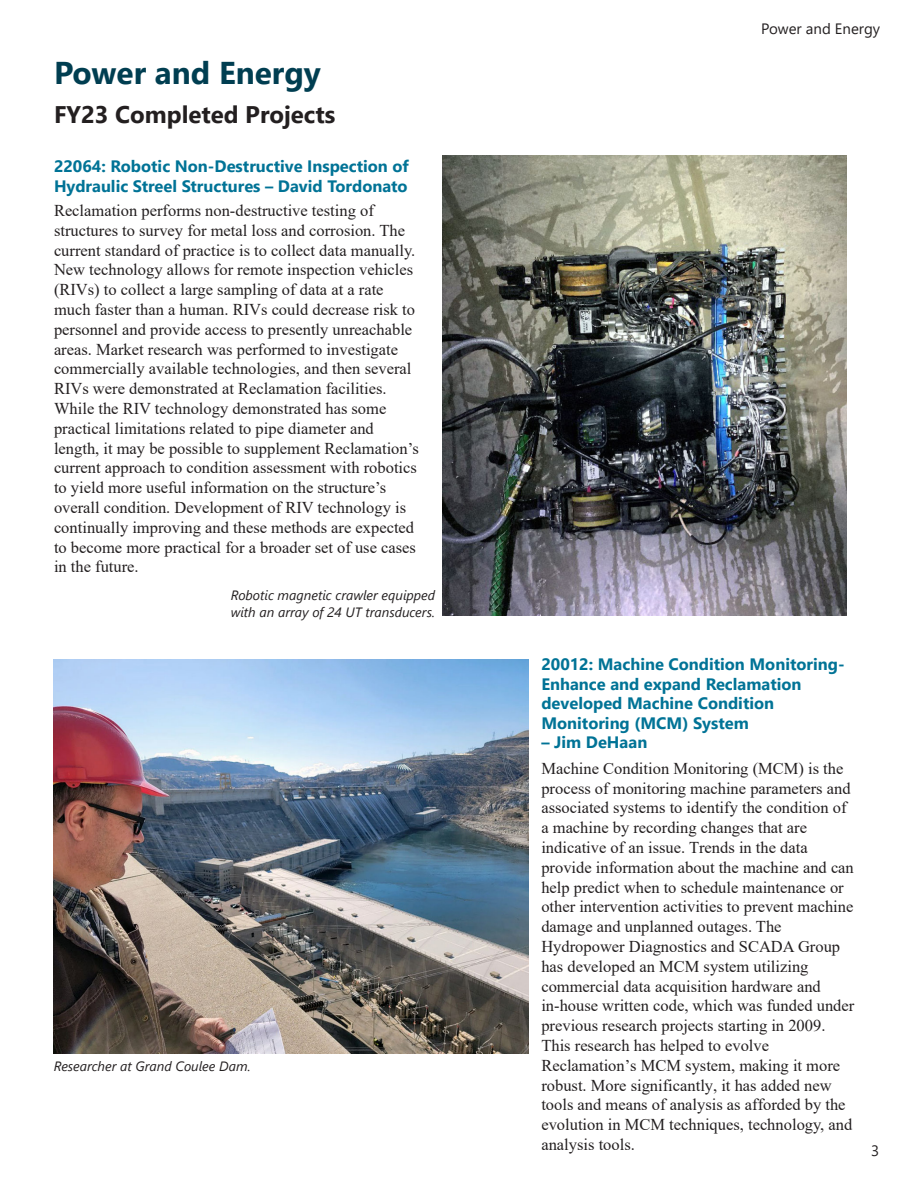
<style>
.page{position:relative;width:918px;height:1188px;background:#fff}
.page>*{position:absolute;margin:0;border:0;box-sizing:border-box;transform-origin:0 0}
.t1{font:700 31.5px "Segoe UI";color:#003e51}
.t2{font:700 24px "Segoe UI";color:#231f20}
.t3{font:16.5px/19.8px "Times New Roman";color:#231f20}
.t4{font:700 16.5px/19.5px "Segoe UI";color:#007396}
.t5{font:15px "Segoe UI";color:#231f20}
.t6{font:italic 13.5px/16.2px "Segoe UI";color:#231f20}
.s1{font-style:inherit}
.s2{font-family:"Segoe UI";font-weight:700;color:#007396}
</style>
<div class="page">
<img style="left:443px;top:156px;width:403px;height:460px">
<img style="left:54px;top:660px;width:474px;height:393px">
<h1 class="t1" style="left:54px;top:44px;width:268px">Power and Energy</h1>
<p class="t2" style="left:54px;top:92px;width:283px">FY23 Completed Projects</p>
<p class="t4" style="left:54px;top:155px;width:356px">22064: Robotic Non-Destructive Inspection of<br>Hydraulic Streel Structures – David Tordonato</p>
<p class="t3" style="left:54px;top:200px;width:363px">Reclamation performs non-destructive testing of structures to survey for metal loss and corrosion. The current standard of practice is to collect data manually.<br>New technology allows for remote inspection vehicles (RIVs) to collect a large sampling of data at a rate</p>
<p class="t3" style="left:54px;top:299px;width:363px">much faster than a human. RIVs could decrease risk to</p>
<p class="t3" style="left:54px;top:319px;width:360px">personnel and provide access to presently unreachable</p>
<p class="t3" style="left:54px;top:339px;width:346px">areas. Market research was performed to investigate</p>
<p class="t3" style="left:54px;top:358px;width:366px">commercially available technologies, and then several RIVs were demonstrated at Reclamation facilities.<br>While the RIV technology demonstrated has some practical limitations related to pipe diameter and length, it may be possible to supplement Reclamation’s current approach to condition assessment with robotics to yield more useful information on the structure’s overall condition. Development of RIV technology is continually improving and these methods are expected to become more practical for a broader set of use cases in the future.</p>
<p class="t6" style="left:231px;top:585px;width:206px">Robotic magnetic crawler equipped with an array of 24 UT transducers.</p>
<p class="t6" style="left:54px;top:1056px;width:198px">Researcher at Grand Coulee Dam.</p>
<p class="t5" style="left:761px;top:14px;width:120px">Power and Energy</p>
<p class="t4" style="left:541px;top:653px;width:305px">20012: Machine Condition Monitoring-<br>Enhance and expand Reclamation developed Machine Condition<br>Monitoring (MCM) <span class="s1">S</span>ystem</p>
<p class="t3" style="left:541px;top:729px;width:304px;line-height:25.8px"><span class="s2">– Jim DeHaan<br></span>Machine Condition Monitoring (MCM) is the</p>
<p class="t3" style="left:541px;top:778px;width:314px">process of monitoring machine parameters and associated systems to identify the condition of a machine by recording changes that are indicative of an issue. Trends in the data provide information about the machine and can help predict when to schedule maintenance or other intervention activities to prevent machine damage and unplanned outages. The Hydropower Diagnostics and SCADA Group has developed an MCM system utilizing commercial data acquisition hardware and in-house written code, which was funded under previous research projects starting in 2009.<br>This research has helped to evolve Reclamation’s MCM system, making it more robust. More significantly, it has added new tools and means of analysis as afforded by the evolution in MCM techniques, technology, and analysis tools.</p>
<p class="t5" style="left:871px;top:1137px;width:10px">3</p>
</div>
